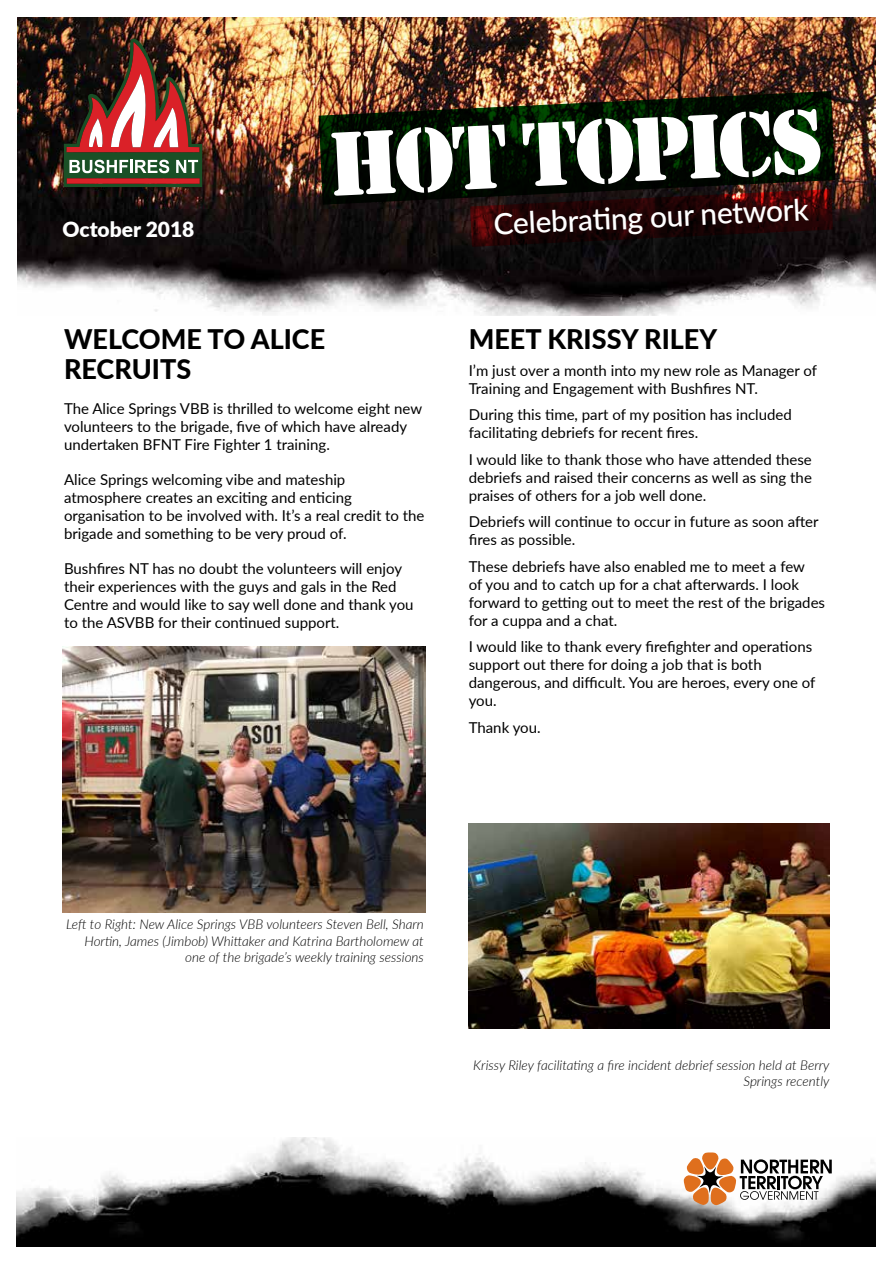
<style>
.page{position:relative;width:893px;height:1263px;background:#fff}
.page>*{position:absolute;margin:0;border:0;box-sizing:border-box;transform-origin:0 0}
.t1{font:94.5px "Stencil";color:#fff}
.t2{font:500 30px "Lato";color:#fff}
.t3{font:800 27px/30px "Lato";color:#000}
.t4{font:900 21px "Lato";color:#fff}
.t5{font:15px/18px "Lato";color:#000}
.t6{font:italic 300 13.5px/16.5px "Lato";color:#000;text-align:right}
</style>
<div class="page">
<img style="left:17px;top:17px;width:859px;height:298px">
<svg style="left:470px;top:205px;width:363px;height:42px;background:#1d0506"></svg>
<svg style="left:319px;top:91px;width:516px;height:114px;background:#141808"></svg>
<div style="left:57px;top:32px;width:152px;height:162px;background:#000;opacity:.75"></div>
<img style="left:64px;top:39px;width:138px;height:148px">
<div style="left:67px;top:178px;width:133px;height:6px;background:#da2128"></div>
<img style="left:17px;top:1138px;width:859px;height:108px">
<svg style="left:684px;top:1152px;width:148px;height:53px"></svg>
<img style="left:62px;top:646px;width:363px;height:266px">
<img style="left:469px;top:824px;width:360px;height:205px">
<h3 class="t4" style="left:62px;top:214px;width:133px">October 2018</h3>
<h1 class="t1" style="left:325px;top:111px;width:497px;rotate:-3deg">HOT TOPICS</h1>
<h2 class="t2" style="left:493px;top:203px;width:317px;rotate:-3deg">Celebrating our network</h2>
<h3 class="t3" style="left:64px;top:323px;width:263px">WELCOME TO ALICE<br>RECRUITS</h3>
<p class="t5" style="left:64px;top:399px;width:360px">The Alice Springs VBB is thrilled to welcome eight new volunteers to the brigade, five of which have already undertaken BFNT Fire Fighter 1 training.</p>
<p class="t5" style="left:64px;top:470px;width:362px">Alice Springs welcoming vibe and mateship atmosphere creates an exciting and enticing organisation to be involved with. It’s a real credit to the brigade and something to be very proud of.</p>
<p class="t5" style="left:64px;top:559px;width:351px">Bushfires NT has no doubt the volunteers will enjoy their experiences with the guys and gals in the Red Centre and would like to say well done and thank you to the ASVBB for their continued support.</p>
<h3 class="t3" style="left:469px;top:323px;width:250px">MEET KRISSY RILEY</h3>
<p class="t5" style="left:469px;top:361px;width:350px">I’m just over a month into my new role as Manager of<br>Training and Engagement with Bushfires NT.</p>
<p class="t5" style="left:469px;top:405px;width:325px">During this time, part of my position has included facilitating debriefs for recent fires.</p>
<p class="t5" style="left:469px;top:450px;width:345px;text-align:justify">I would like to thank those who have attended these debriefs and raised their concerns as well as sing the praises of others for a job well done.</p>
<p class="t5" style="left:469px;top:512px;width:351px">Debriefs will continue to occur in future as soon after fires as possible.</p>
<p class="t5" style="left:469px;top:557px;width:358px">These debriefs have also enabled me to meet a few<br>of you and to catch up for a chat afterwards. I look forward to getting out to meet the rest of the brigades for a cuppa and a chat.</p>
<p class="t5" style="left:469px;top:637px;width:348px">I would like to thank every firefighter and operations support out there for doing a job that is both dangerous, and difficult. You are heroes, every one of you.</p>
<p class="t5" style="left:469px;top:718px;width:73px">Thank you.</p>
<p class="t6" style="left:66px;top:916px;width:359px">Left to Right: New Alice Springs VBB volunteers Steven Bell, Sharn<br>Hortin, James (Jimbob) Whittaker and Katrina Bartholomew at one of the brigade’s weekly training sessions</p>
<p class="t6" style="left:473px;top:1056px;width:358px">Krissy Riley facilitating a fire incident debrief session held at Berry<br>Springs recently</p>
</div>
